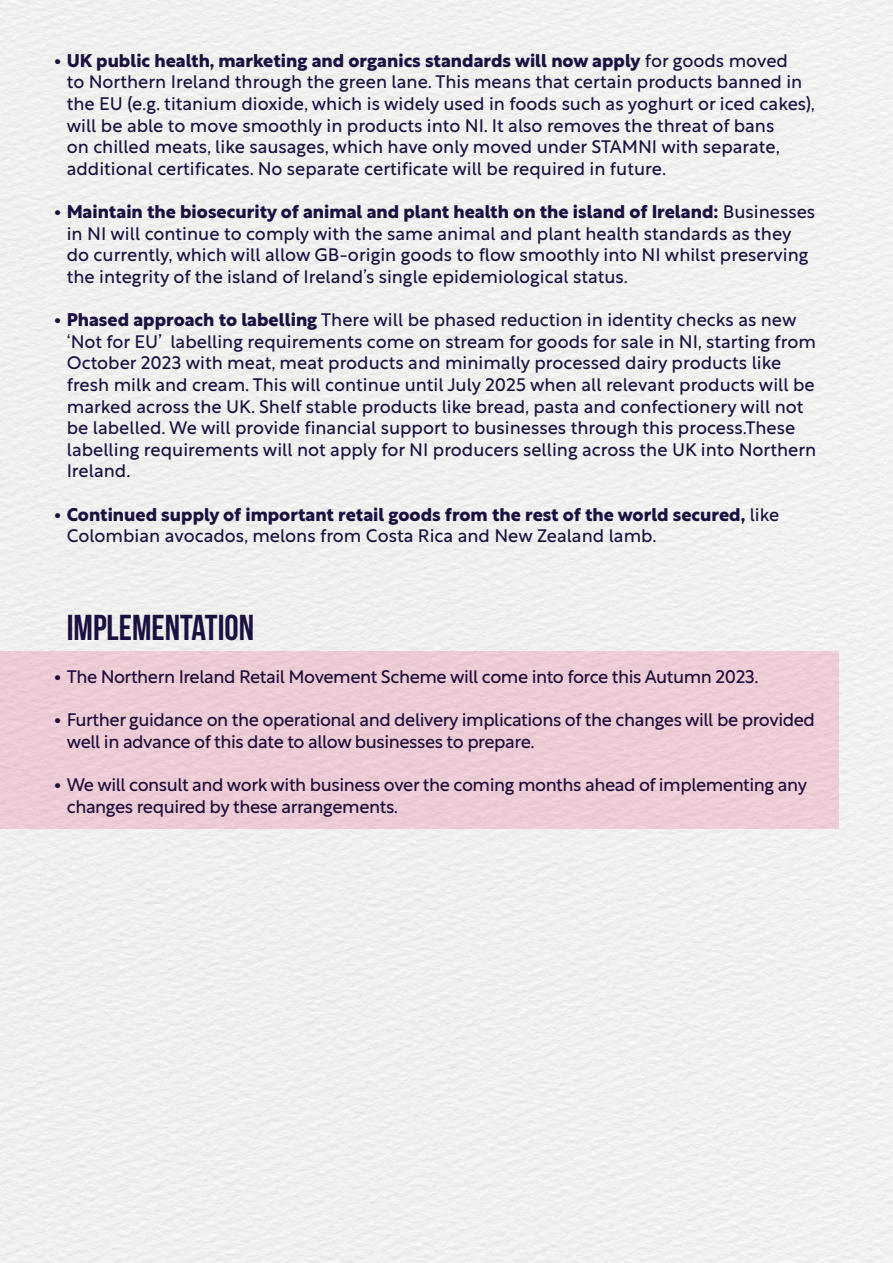
<style>
.page{position:relative;width:893px;height:1263px;background:#fff}
.page>*{position:absolute;margin:0;border:0;box-sizing:border-box;transform-origin:0 0}
.t1{font:36px "Bebas Neue";color:#1f1247}
.t2{font:18px/21.6px "Rustica";color:#1f1247}
.t3{font:18px/21.6px "Rustica";letter-spacing:-.025em;color:#1f1247}
.t4{font:700 18px/21.6px "Rustica";color:#1f1247}
.s1{font-weight:700}
.s2{font-weight:400}
</style>
<div class="page">
<div style="left:0;top:651px;width:839px;height:177px;background:#edccd5"></div>
<p class="t2" style="left:67px;top:48px;width:750px;text-indent:-13px"><span class="s1">• UK public health, marketing and organics standards will now apply</span> for goods moved<br>to Northern Ireland through the green lane. This means that certain products banned in the EU (e.g. titanium dioxide, which is widely used in foods such as yoghurt or iced cakes), will be able to move smoothly in products into NI. It also removes the threat of bans<br>on chilled meats, like sausages, which have only moved under STAMNI with separate, additional certificates. No separate certificate will be required in future.</p>
<p class="t2" style="left:67px;top:199px;width:750px;text-indent:-13px"><span class="s1">• Maintain the biosecurity of animal and plant health on the island of Ireland:</span> Businesses in NI will continue to comply with the same animal and plant health standards as they do currently, which will allow GB-origin goods to flow smoothly into NI whilst preserving the integrity of the island of Ireland’s single epidemiological status.</p>
<p class="t2" style="left:67px;top:307px;width:751px;text-indent:-13px"><span class="s1">• Phased approach to labelling</span> There will be phased reduction in identity checks as new ‘Not for EU’ labelling requirements come on stream for goods for sale in NI, starting from October 2023 with meat, meat products and minimally processed dairy products like fresh milk and cream. This will continue until July 2025 when all relevant products will be marked across the UK. Shelf stable products like bread, pasta and confectionery will not be labelled. We will provide financial support to businesses through this process.These labelling requirements will not apply for NI producers selling across the UK into Northern Ireland.</p>
<p class="t4" style="left:67px;top:502px;width:714px;text-indent:-13px">• Continued supply of important retail goods from the rest of the world secured, <span class="s2">like<br>Colombian avocados, melons from Costa Rica and New Zealand lamb.</span></p>
<h1 class="t1" style="left:67px;top:608px;width:189px">IMPLEMENTATION</h1>
<p class="t3" style="left:54px;top:664px;width:706px"><span class="s1">•</span> The Northern Ireland Retail Movement Scheme will come into force this Autumn 2023.</p>
<p class="t3" style="left:67px;top:707px;width:750px;text-indent:-13px"><span class="s1">•</span> Further guidance on the operational and delivery implications of the changes will be provided well in advance of this date to allow businesses to prepare.</p>
<p class="t3" style="left:67px;top:772px;width:742px;text-indent:-13px"><span class="s1">•</span> We will consult and work with business over the coming months ahead of implementing any changes required by these arrangements.</p>
</div>
